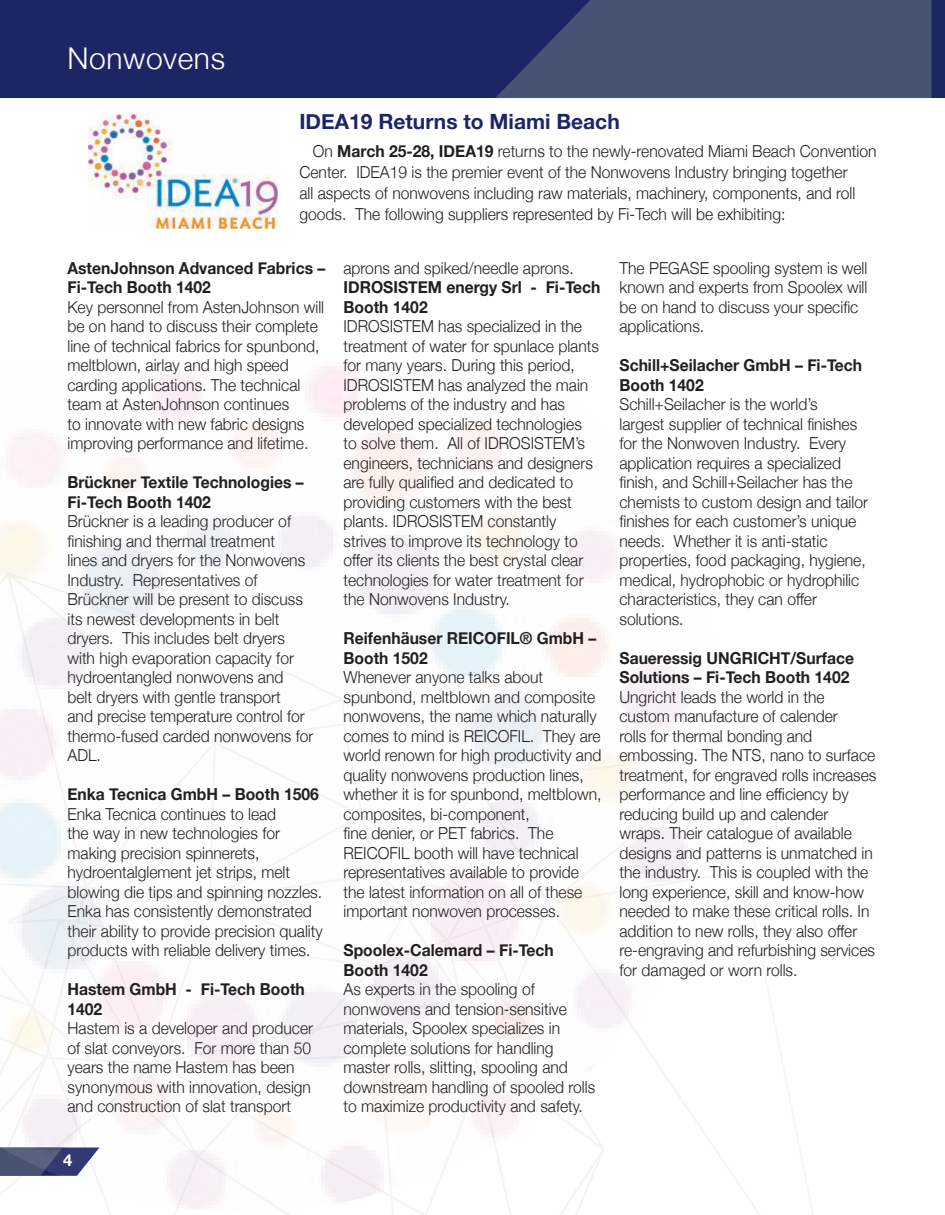
<style>
.page{position:relative;width:945px;height:1215px;background:#fff}
.page>*{position:absolute;margin:0;border:0;box-sizing:border-box;transform-origin:0 0}
.t1{font:300 30px "Helvetica Neue";letter-spacing:.02em;color:#fefdfd}
.t2{font:700 21px "Helvetica Neue";color:#1d2664}
.t3{font:300 16.5px/19.5px "Helvetica Neue";color:#231f20;scale:.95 1}
.t4{font:700 16.5px/19.5px "Helvetica Neue";color:#231f20;scale:.95 1}
.t5{font:700 16.5px "Helvetica Neue";color:#fff}
.s1{font-weight:700}
</style>
<div class="page">
<div style="left:0;top:0;width:932px;height:98px;background:#1d2664"></div>
<div style="left:918px;top:0;width:27px;height:98px;background:#1d2664"></div>
<svg style="left:496px;top:0;width:436px;height:98px"></svg>
<img style="left:0;top:366px;width:688px;height:846px">
<img style="left:88px;top:114px;width:189px;height:115px">
<h1 class="t1" style="left:68px;top:35px;width:159px">Nonwovens</h1>
<p class="t2" style="left:299px;top:105px;width:322px">IDEA19 Returns to Miami Beach</p>
<p class="t3" style="left:299px;top:139px;width:609px;line-height:21px;text-indent:13px">On <span class="s1">March 25-28, IDEA19</span> returns to the newly-renovated Miami Beach Convention Center. IDEA19 is the premier event of the Nonwovens Industry bringing together<br>all aspects of nonwovens including raw materials, machinery, components, and roll goods. The following suppliers represented by Fi-Tech will be exhibiting:</p>
<p class="t4" style="left:68px;top:258px;width:273px">AstenJohnson Advanced Fabrics –<br>Fi-Tech Booth 1402</p>
<p class="t3" style="left:68px;top:296px;width:272px">Key personnel from AstenJohnson will be on hand to discuss their complete line of technical fabrics for spunbond, meltblown, airlay and high speed carding applications. The technical team at AstenJohnson continues<br>to innovate with new fabric designs improving performance and lifetime.</p>
<p class="t4" style="left:68px;top:473px;width:250px">Brückner Textile Technologies –<br>Fi-Tech Booth 1402</p>
<p class="t3" style="left:68px;top:510px;width:260px">Brückner is a leading producer of finishing and thermal treatment<br>lines and dryers for the Nonwovens<br>Industry. Representatives of<br>Brückner will be present to discuss its newest developments in belt dryers. This includes belt dryers with high evaporation capacity for hydroentangled nonwovens and<br>belt dryers with gentle transport<br>and precise temperature control for thermo-fused carded nonwovens for<br>ADL.</p>
<p class="t4" style="left:68px;top:785px;width:266px">Enka Tecnica GmbH – Booth 1506</p>
<p class="t3" style="left:68px;top:803px;width:270px">Enka Tecnica continues to lead<br>the way in new technologies for making precision spinnerets, hydroentalglement jet strips, melt blowing die tips and spinning nozzles.<br>Enka has consistently demonstrated their ability to provide precision quality products with reliable delivery times.</p>
<p class="t4" style="left:68px;top:980px;width:251px">Hastem GmbH - Fi-Tech Booth<br>1402</p>
<p class="t3" style="left:68px;top:1017px;width:260px">Hastem is a developer and producer of slat conveyors. For more than 50 years the name Hastem has been synonymous with innovation, design and construction of slat transport</p>
<p class="t5" style="left:63px;top:1147px;width:11px">4</p>
<p class="t3" style="left:344px;top:257px;width:244px">aprons and spiked/needle aprons.</p>
<p class="t4" style="left:344px;top:278px;width:272px">IDROSISTEM energy Srl - Fi-Tech<br>Booth 1402</p>
<p class="t3" style="left:344px;top:315px;width:270px">IDROSISTEM has specialized in the treatment of water for spunlace plants for many years. During this period, IDROSISTEM has analyzed the main problems of the industry and has developed specialized technologies to solve them. All of IDROSISTEM’s engineers, technicians and designers are fully qualified and dedicated to providing customers with the best plants. IDROSISTEM constantly strives to improve its technology to offer its clients the best crystal clear technologies for water treatment for the Nonwovens Industry.</p>
<p class="t4" style="left:344px;top:629px;width:268px">Reifenhäuser REICOFIL® GmbH –<br>Booth 1502</p>
<p class="t3" style="left:344px;top:666px;width:273px">Whenever anyone talks about spunbond, meltblown and composite nonwovens, the name which naturally comes to mind is REICOFIL. They are world renown for high productivity and quality nonwovens production lines, whether it is for spunbond, meltblown, composites, bi-component,<br>fine denier, or PET fabrics. The REICOFIL booth will have technical representatives available to provide the latest information on all of these important nonwoven processes.</p>
<p class="t4" style="left:344px;top:941px;width:223px">Spoolex-Calemard – Fi-Tech<br>Booth 1402</p>
<p class="t3" style="left:344px;top:978px;width:266px">As experts in the spooling of nonwovens and tension-sensitive materials, Spoolex specializes in complete solutions for handling master rolls, slitting, spooling and downstream handling of spooled rolls to maximize productivity and safety.</p>
<p class="t3" style="left:620px;top:257px;width:262px">The PEGASE spooling system is well known and experts from Spoolex will be on hand to discuss your specific applications.</p>
<p class="t4" style="left:620px;top:356px;width:257px">Schill+Seilacher GmbH – Fi-Tech<br>Booth 1402</p>
<p class="t3" style="left:620px;top:393px;width:263px">Schill+Seilacher is the world’s<br>largest supplier of technical finishes for the Nonwoven Industry. Every application requires a specialized finish, and Schill+Seilacher has the chemists to custom design and tailor finishes for each customer’s unique needs. Whether it is anti-static properties, food packaging, hygiene, medical, hydrophobic or hydrophilic characteristics, they can offer solutions.</p>
<p class="t4" style="left:620px;top:649px;width:248px">Saueressig UNGRICHT/Surface<br>Solutions – Fi-Tech Booth 1402</p>
<p class="t3" style="left:620px;top:686px;width:272px">Ungricht leads the world in the custom manufacture of calender<br>rolls for thermal bonding and embossing. The NTS, nano to surface treatment, for engraved rolls increases performance and line efficiency by reducing build up and calender wraps. Their catalogue of available designs and patterns is unmatched in the industry. This is coupled with the long experience, skill and know-how needed to make these critical rolls. In addition to new rolls, they also offer re-engraving and refurbishing services for damaged or worn rolls.</p>
</div>
